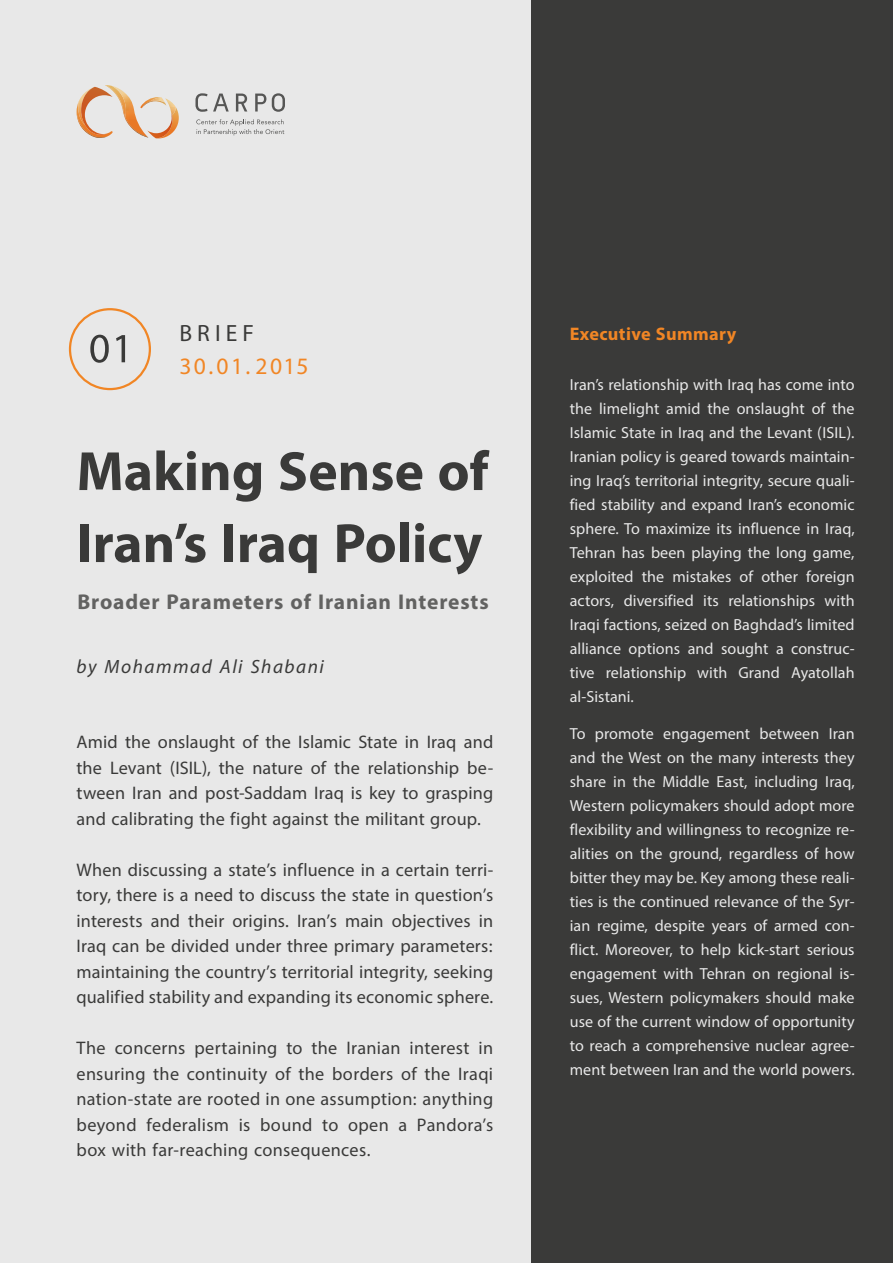
<style>
.page{position:relative;width:893px;height:1263px;background:#e8e8e8}
.page>*{position:absolute;margin:0;border:0;box-sizing:border-box;transform-origin:0 0}
.t1{font:700 78px/72px "Myriad Arabic";color:#3a3a39}
.t2{font:58.5px "Myriad Arabic";color:#3a3a39}
.t3{font:33px "Myriad Arabic";letter-spacing:.075em;color:#f18625}
.t4{font:33px "Myriad Arabic";letter-spacing:.155em;color:#3a3a39}
.t5{font:700 30px "Myriad Arabic";letter-spacing:.03em;color:#626261}
.t6{font:italic 27px "Myriad Arabic";letter-spacing:.055em;color:#3a3a39}
.t7{font:25.5px/25.5px "Myriad Arabic";letter-spacing:.01em;color:#3a3a39;text-align:justify}
.t8{font:700 25.5px "Myriad Arabic";letter-spacing:.015em;color:#f18625}
.t9{font:22.5px/24px "Myriad Arabic";letter-spacing:.005em;color:#e8e8e8;text-align:justify}
</style>
<div class="page">
<svg style="left:196px;top:119px;width:88px;height:16px"></svg>
<svg style="left:195px;top:93px;width:12px;height:19px"></svg>
<svg style="left:213px;top:94px;width:16px;height:18px"></svg>
<svg style="left:236px;top:94px;width:11px;height:18px"></svg>
<svg style="left:255px;top:94px;width:11px;height:18px"></svg>
<svg style="left:272px;top:93px;width:13px;height:19px"></svg>
<svg style="left:77px;top:85px;width:102px;height:53px"></svg>
<div style="left:69px;top:308px;width:82px;height:82px;border:2px solid #f18625;border-radius:50%"></div>
<div style="left:531px;top:0;width:362px;height:1263px;background:#3a3a39"></div>
<h2 class="t2" style="left:89px;top:308px;width:46px">01</h2>
<h3 class="t4" style="left:179px;top:310px;width:76px">BRIEF</h3>
<h3 class="t3" style="left:179px;top:343px;width:131px">30.01.2015</h3>
<h1 class="t1" style="left:77px;top:427px;width:413px">Making Sense of<br>Iran’s Iraq Policy</h1>
<h3 class="t5" style="left:77px;top:581px;width:413px">Broader Parameters of Iranian Interests</h3>
<p class="t6" style="left:77px;top:649px;width:249px">by Mohammad Ali Shabani</p>
<p class="t7" style="left:77px;top:729px;width:418px">Amid the onslaught of the Islamic State in Iraq and the Levant (ISIL), the nature of the relationship be&shy;tween Iran and post-Saddam Iraq is key to grasping and calibrating the fight against the militant group.</p>
<p class="t7" style="left:77px;top:857px;width:418px">When discussing a state’s influence in a certain terri&shy;tory, there is a need to discuss the state in question’s interests and their origins. Iran’s main objectives in Iraq can be divided under three primary parameters: maintaining the country’s territorial integrity, seeking qualified stability and expanding its economic sphere.</p>
<p class="t7" style="left:77px;top:1035px;width:418px">The concerns pertaining to the Iranian interest in ensuring the continuity of the borders of the Iraqi nation-state are rooted in one assumption: anything beyond federalism is bound to open a Pandora’s box with far-reaching consequences.</p>
<p class="t8" style="left:570px;top:316px;width:168px">Executive Summary</p>
<p class="t9" style="left:570px;top:372px;width:286px">Iran’s relationship with Iraq has come into the limelight amid the onslaught of the Islamic State in Iraq and the Levant (ISIL).<br>Iranian policy is geared towards maintain&shy;ing Iraq’s territorial integrity, secure quali&shy;fied stability and expand Iran’s economic sphere. To maximize its influence in Iraq, Tehran has been playing the long game, exploited the mistakes of other foreign actors, diversified its relationships with Iraqi factions, seized on Baghdad’s limited alliance options and sought a construc&shy;tive relationship with Grand Ayatollah al‑Sistani.</p>
<p class="t9" style="left:570px;top:721px;width:286px">To promote engagement between Iran and the West on the many interests they share in the Middle East, including Iraq, Western policymakers should adopt more flexibility and willingness to recognize re&shy;alities on the ground, regardless of how bitter they may be. Key among these reali&shy;ties is the continued relevance of the Syr&shy;ian regime, despite years of armed con&shy;flict. Moreover, to help kick-start serious engagement with Tehran on regional is&shy;sues, Western policymakers should make use of the current window of opportunity to reach a comprehensive nuclear agree&shy;ment between Iran and the world powers.</p>
</div>
